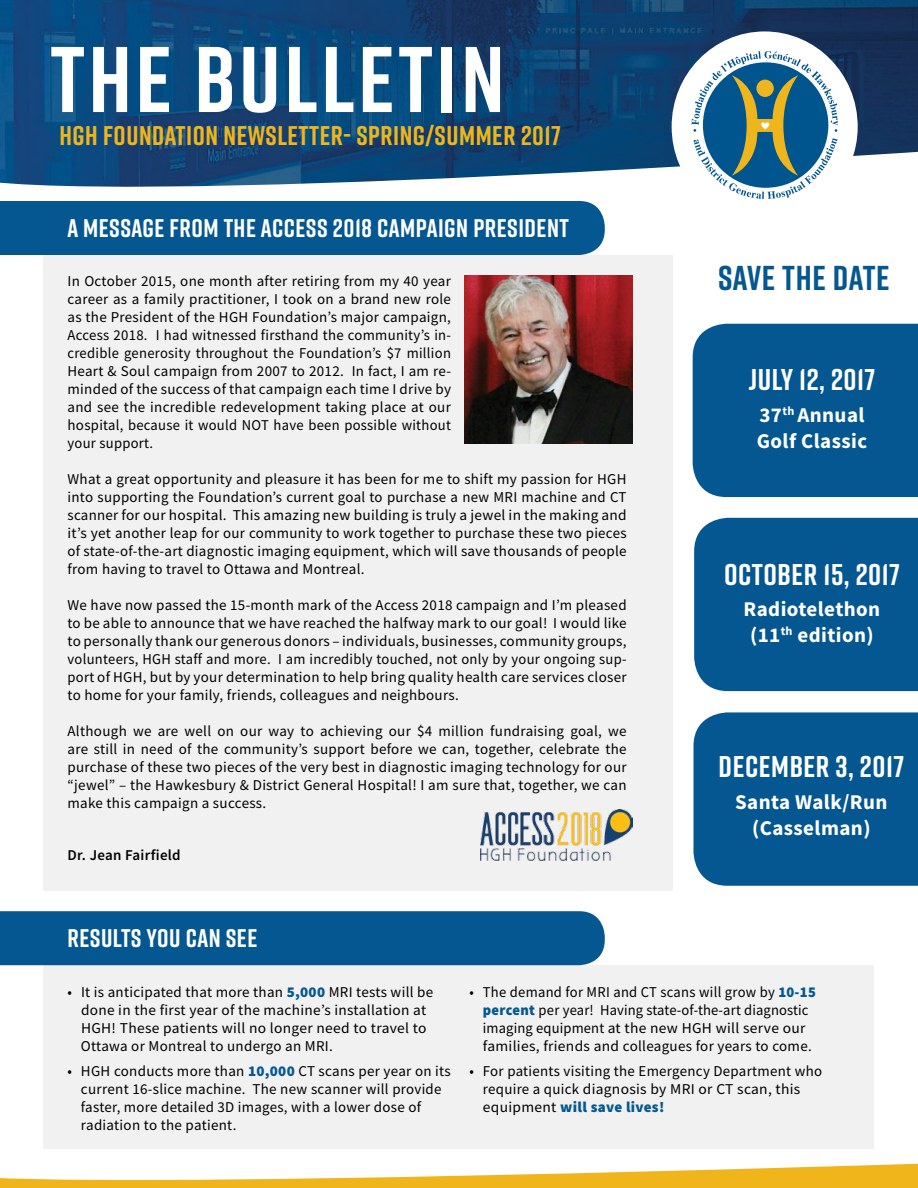
<style>
.page{position:relative;width:918px;height:1188px;background:#fff}
.page>*{position:absolute;margin:0;border:0;box-sizing:border-box;transform-origin:0 0}
.t1{font:700 93px "Rift";letter-spacing:.04em;color:#fff}
.t2{font:700 34.5px "Rift";letter-spacing:.015em;color:#055791}
.t3{font:700 30px "Rift";letter-spacing:.02em;color:#fff}
.t4{font:700 27px "Rift";letter-spacing:.02em;color:#f0b51a}
.t5{font:700 25.5px "Rift";letter-spacing:.02em;color:#fff}
.t6{font:700 21px/25.2px "Source Sans Pro";letter-spacing:.02em;color:#fff;text-align:center}
.t7{font:15px/18px "Source Sans Pro";letter-spacing:.02em;color:#000;text-align:justify}
.t8{font:600 15px "Source Sans Pro";letter-spacing:.02em;color:#000}
.s1{font-weight:900;color:#055791}
</style>
<div class="page">
<img style="left:0;top:0;width:918px;height:151px">
<svg style="left:0;top:151px;width:918px;height:36px"></svg>
<svg style="left:0;top:1164px;width:918px;height:24px"></svg>
<div style="left:672px;top:31px;width:186px;height:191px;background:#fff;border-radius:50%"></div>
<div style="left:43px;top:255px;width:629px;height:636px;background:#f1f1f2"></div>
<div style="left:43px;top:965px;width:831px;height:184px;background:#f1f1f2"></div>
<div style="left:693px;top:324px;width:225px;height:173px;background:#055791"></div>
<div style="left:694px;top:518px;width:224px;height:173px;background:#055791"></div>
<div style="left:693px;top:712px;width:225px;height:174px;background:#055791"></div>
<img style="left:465px;top:275px;width:167px;height:168px">
<div style="left:0;top:201px;width:605px;height:54px;background:#055791"></div>
<div style="left:0;top:911px;width:605px;height:54px;background:#055791"></div>
<img style="left:481px;top:809px;width:151px;height:51px">
<svg style="left:692px;top:51px;width:146px;height:148px"></svg>
<h1 class="t1" style="left:50px;top:13px;width:456px">THE BULLETIN</h1>
<h3 class="t4" style="left:59px;top:116px;width:503px">HGH FOUNDATION NEWSLETTER- SPRING/SUMMER 2017</h3>
<h3 class="t5" style="left:68px;top:210px;width:503px">A MESSAGE FROM THE ACCESS 2018 CAMPAIGN PRESIDENT</h3>
<p class="t7" style="left:67px;top:272px;width:385px">In October 2015, one month after retiring from my 40 year career as a family practitioner, I took on a brand new role as the President of the HGH Foundation’s major campaign, Access 2018. I had witnessed firsthand the community’s in&shy;credible generosity throughout the Foundation’s $7 million Heart &amp; Soul campaign from 2007 to 2012. In fact, I am re&shy;minded of the success of that campaign each time I drive by and see the incredible redevelopment taking place at our hospital, because it would NOT have been possible without your support.</p>
<p class="t7" style="left:67px;top:470px;width:561px">What a great opportunity and pleasure it has been for me to shift my passion for HGH into supporting the Foundation’s current goal to purchase a new MRI machine and CT scanner for our hospital. This amazing new building is truly a jewel in the making and it’s yet another leap for our community to work together to purchase these two pieces of state-of-the-art diagnostic imaging equipment, which will save thousands of people from having to travel to Ottawa and Montreal.</p>
<p class="t7" style="left:67px;top:596px;width:561px">We have now passed the 15-month mark of the Access 2018 campaign and I’m pleased to be able to announce that we have reached the halfway mark to our goal! I would like to personally thank our generous donors – individuals, businesses, community groups, volunteers, HGH staff and more. I am incredibly touched, not only by your ongoing sup&shy;port of HGH, but by your determination to help bring quality health care services closer to home for your family, friends, colleagues and neighbours.</p>
<p class="t7" style="left:68px;top:722px;width:561px">Although we are well on our way to achieving our $4 million fundraising goal, we are still in need of the community’s support before we can, together, celebrate the purchase of these two pieces of the very best in diagnostic imaging technology for our “jewel” – the Hawkesbury &amp; District General Hospital! I am sure that, together, we can make this campaign a success.</p>
<p class="t8" style="left:68px;top:845px;width:115px">Dr. Jean Fairfield</p>
<h3 class="t5" style="left:68px;top:920px;width:192px">RESULTS YOU CAN SEE</h3>
<h2 class="t2" style="left:718px;top:254px;width:173px">SAVE THE DATE</h2>
<h3 class="t3" style="left:749px;top:358px;width:128px">JULY 12, 2017</h3>
<h3 class="t6" style="left:757px;top:403px;width:112px;text-align:left">37<sup>th</sup> Annual<br>Golf Classic</h3>
<h3 class="t3" style="left:724px;top:553px;width:177px">OCTOBER 15, 2017</h3>
<h3 class="t6" style="left:744px;top:597px;width:138px">Radiotelethon (11<sup>th</sup> edition)</h3>
<h3 class="t3" style="left:719px;top:746px;width:187px">DECEMBER 3, 2017</h3>
<h3 class="t6" style="left:735px;top:790px;width:154px">Santa Walk/Run (Casselman)</h3>
<p class="t7" style="left:81px;top:983px;width:354px;text-align:left;text-indent:-13px">• It is anticipated that more than <span class="s1">5,000</span> MRI tests will be done in the first year of the machine’s installation at HGH! These patients will no longer need to travel to Ottawa or Montreal to undergo an MRI.</p>
<p class="t7" style="left:81px;top:1061px;width:371px;text-align:left;text-indent:-13px">• HGH conducts more than <span class="s1">10,000</span> CT scans per year on its current 16-slice machine. The new scanner will provide faster, more detailed 3D images, with a lower dose of radiation to the patient.</p>
<p class="t7" style="left:483px;top:983px;width:335px;text-align:left;text-indent:-14px">• The demand for MRI and CT scans will grow by <span class="s1">10-15 percent</span> per year! Having state-of-the-art diagnostic imaging equipment at the new HGH will serve our families, friends and colleagues for years to come.</p>
<p class="t7" style="left:483px;top:1061px;width:341px;text-align:left;text-indent:-13px">• For patients visiting the Emergency Department who require a quick diagnosis by MRI or CT scan, this equipment <span class="s1">will save lives!</span></p>
</div>
